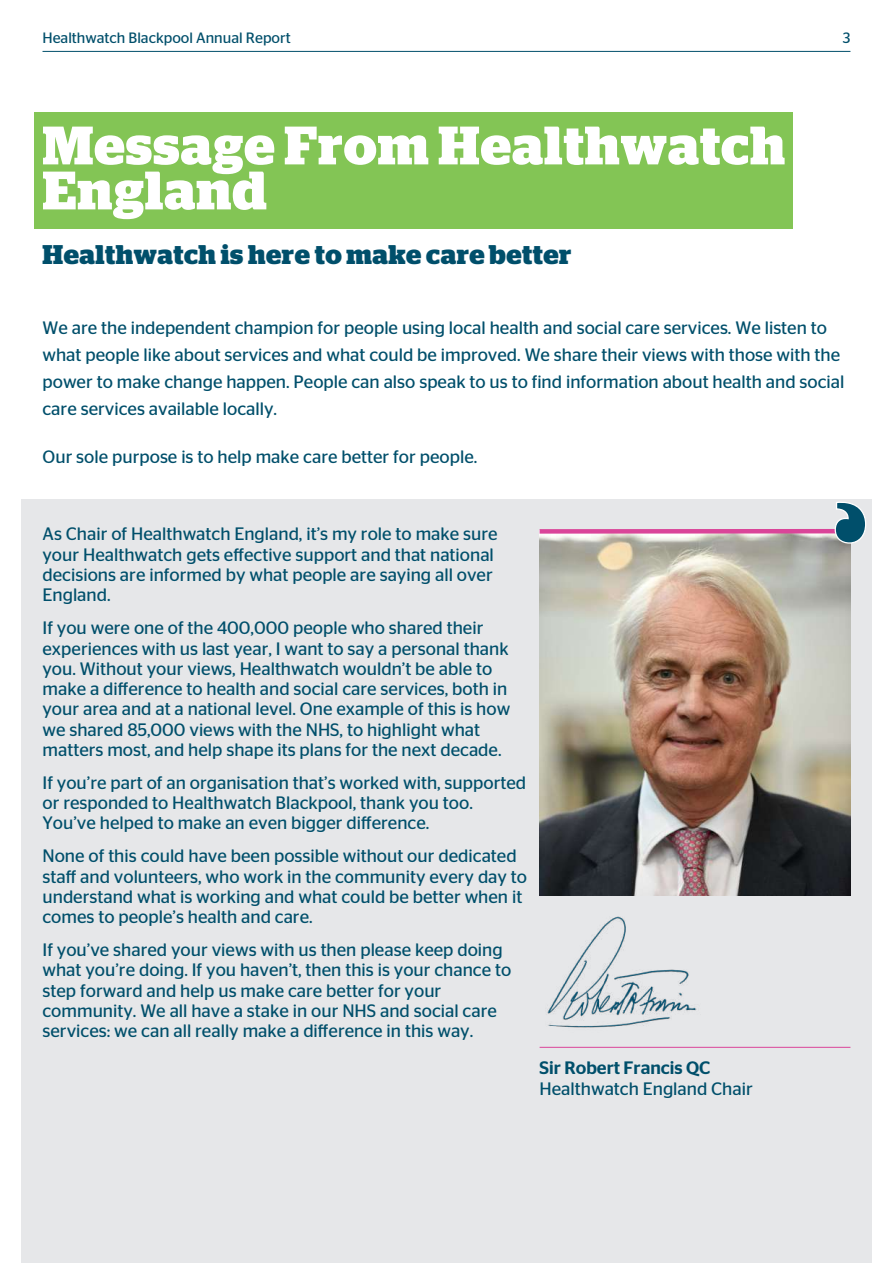
<style>
.page{position:relative;width:893px;height:1263px;background:#fff}
.page>*{position:absolute;margin:0;border:0;box-sizing:border-box;transform-origin:0 0}
.t1{font:700 54px/45px "Stag";letter-spacing:.02em;color:#fff}
.t2{font:700 27px "Stag";letter-spacing:.02em;color:#004f6b}
.t3{font:18px/20.2px "Stag Sans";color:#004f6b}
.t4{font:500 18px "Stag Sans";color:#004f6b}
.t5{font:15px "Stag Sans";color:#004f6b}
</style>
<div class="page">
<div style="left:21px;top:499px;width:851px;height:764px;background:#e6e7e9"></div>
<hr style="left:43px;top:51px;width:807px;height:1px;background:#004f6b">
<img style="left:540px;top:534px;width:310px;height:361px">
<div style="left:34px;top:113px;width:758px;height:116px;background:#83c555"></div>
<div style="left:540px;top:529px;width:310px;height:5px;background:#da4599"></div>
<svg style="left:834px;top:502px;width:32px;height:42px"></svg>
<hr style="left:540px;top:1047px;width:310px;height:1px;background:#da4599">
<img style="left:547px;top:916px;width:150px;height:112px">
<p class="t5" style="left:43px;top:29px;width:250px">Healthwatch Blackpool Annual Report</p>
<p class="t5" style="left:843px;top:29px;width:9px">3</p>
<h1 class="t1" style="left:43px;top:123px;width:744px">Message From Healthwatch<br>England</h1>
<h2 class="t2" style="left:43px;top:239px;width:530px">Healthwatch is here to make care better</h2>
<p class="t3" style="left:43px;top:314px;width:803px;line-height:27px">We are the independent champion for people using local health and social care services. We listen to what people like about services and what could be improved. We share their views with those with the power to make change happen. People can also speak to us to find information about health and social care services available locally.</p>
<p class="t3" style="left:43px;top:446px;width:436px">Our sole purpose is to help make care better for people.</p>
<p class="t3" style="left:43px;top:524px;width:457px">As Chair of Healthwatch England, it’s my role to make sure your Healthwatch gets effective support and that national decisions are informed by what people are saying all over England.</p>
<p class="t3" style="left:43px;top:618px;width:469px">If you were one of the 400,000 people who shared their experiences with us last year, I want to say a personal thank you. Without your views, Healthwatch wouldn’t be able to make a difference to health and social care services, both in your area and at a national level. One example of this is how we shared 85,000 views with the NHS, to highlight what matters most, and help shape its plans for the next decade.</p>
<p class="t3" style="left:43px;top:772px;width:485px">If you’re part of an organisation that’s worked with, supported or responded to Healthwatch Blackpool, thank you too.<br>You’ve helped to make an even bigger difference.</p>
<p class="t3" style="left:43px;top:846px;width:486px">None of this could have been possible without our dedicated staff and volunteers, who work in the community every day to understand what is working and what could be better when it comes to people’s health and care.</p>
<p class="t3" style="left:43px;top:939px;width:470px">If you’ve shared your views with us then please keep doing what you’re doing. If you haven’t, then this is your chance to step forward and help us make care better for your community. We all have a stake in our NHS and social care services: we can all really make a difference in this way.</p>
<p class="t4" style="left:540px;top:1058px;width:172px">Sir Robert Francis QC</p>
<p class="t3" style="left:540px;top:1078px;width:215px">Healthwatch England Chair</p>
</div>
